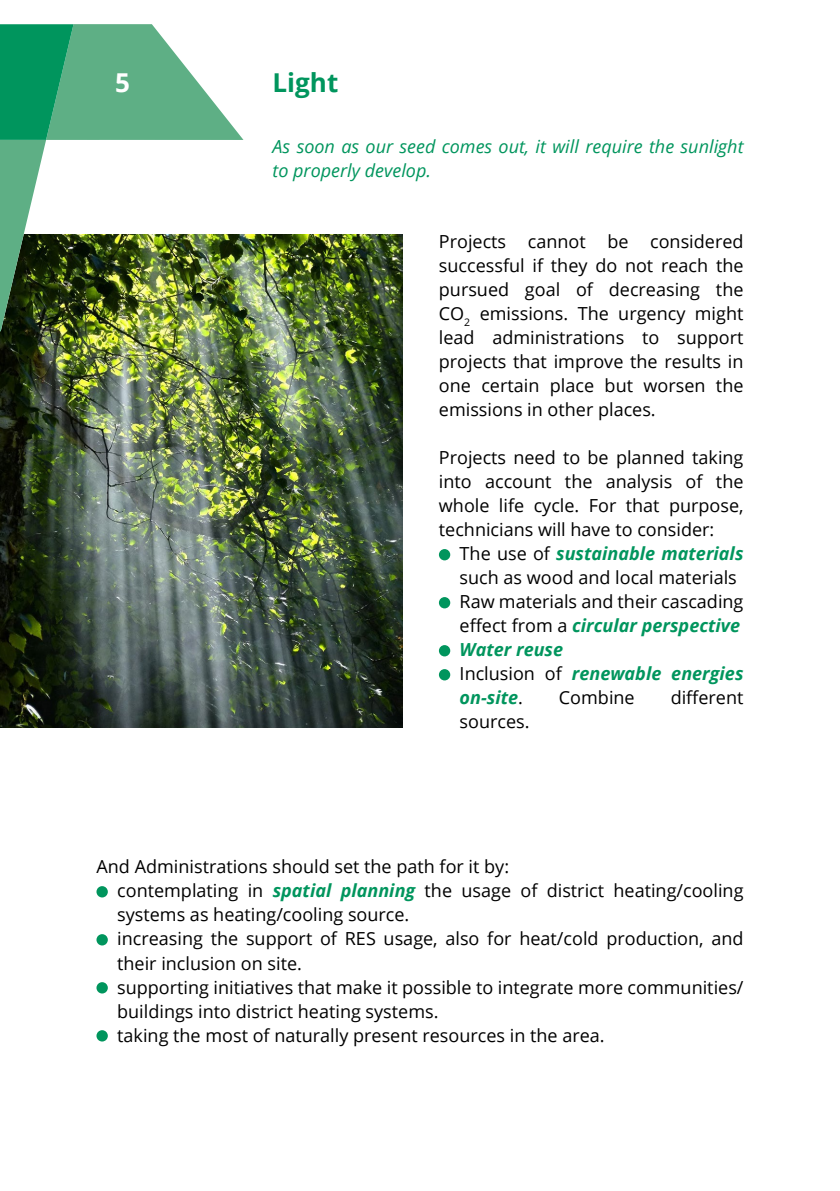
<style>
.page{position:relative;width:840px;height:1191px;background:#fff}
.page>*{position:absolute;margin:0;border:0;box-sizing:border-box;transform-origin:0 0}
.t1{font:700 26px "Open Sans";color:#00955d}
.t2{font:700 26px "Open Sans";color:#fff}
.t3{font:18px/24px "Open Sans";color:#000}
.t4{font:italic 18px/24px "Open Sans";color:#00955d}
.s1{font-weight:700;font-style:italic;color:#00955d}
</style>
<div class="page">
<img style="left:0;top:234px;width:403px;height:494px">
<img style="left:0;top:24px;width:243px;height:307px">
<div style="left:96px;top:886px;width:12px;height:11px;background:#00955d;border-radius:50%"></div>
<div style="left:96px;top:934px;width:12px;height:11px;background:#00955d;border-radius:50%"></div>
<div style="left:96px;top:982px;width:12px;height:11px;background:#00955d;border-radius:50%"></div>
<div style="left:96px;top:1030px;width:12px;height:11px;background:#00955d;border-radius:50%"></div>
<div style="left:438px;top:549px;width:12px;height:11px;background:#00955d;border-radius:50%"></div>
<div style="left:438px;top:597px;width:12px;height:11px;background:#00955d;border-radius:50%"></div>
<div style="left:438px;top:645px;width:12px;height:11px;background:#00955d;border-radius:50%"></div>
<div style="left:438px;top:669px;width:12px;height:11px;background:#00955d;border-radius:50%"></div>
<h1 class="t2" style="left:115px;top:64px;width:16px">5</h1>
<h1 class="t1" style="left:272px;top:64px;width:67px">Light</h1>
<p class="t4" style="left:272px;top:134px;width:472px">As soon as our seed comes out, it will require the sunlight to properly develop.</p>
<p class="t3" style="left:438px;top:229px;width:306px;text-align:justify">Projects cannot be considered successful if they do not reach the pursued goal of decreasing the CO<sub>2</sub> emissions. The urgency might lead administrations to support projects that improve the results in one certain place but worsen the emissions in other places.</p>
<p class="t3" style="left:438px;top:445px;width:306px;text-align:justify">Projects need to be planned taking into account the analysis of the whole life cycle. For that purpose, technicians will have to consider:</p>
<p class="t3" style="left:459px;top:541px;width:285px">The use of <span class="s1">sustainable materials </span>such as wood and local materials<br>Raw materials and their cascading effect from a <span class="s1">circular perspective<br>Water reuse<br></span>Inclusion of <span class="s1">renewable energies on-site</span>.</p>
<p class="t3" style="left:558px;top:685px;width:77px">Combine</p>
<p class="t3" style="left:670px;top:685px;width:74px">different</p>
<p class="t3" style="left:459px;top:709px;width:71px">sources.</p>
<p class="t3" style="left:117px;top:854px;width:627px;text-indent:-21px">And Administrations should set the path for it by:<br>contemplating in <span class="s1">spatial planning</span> the usage of district heating/cooling systems as heating/cooling source.<br>increasing the support of RES usage, also for heat/cold production, and their inclusion on site.<br>supporting initiatives that make it possible to integrate more communities/ buildings into district heating systems.<br>taking the most of naturally present resources in the area.</p>
</div>
